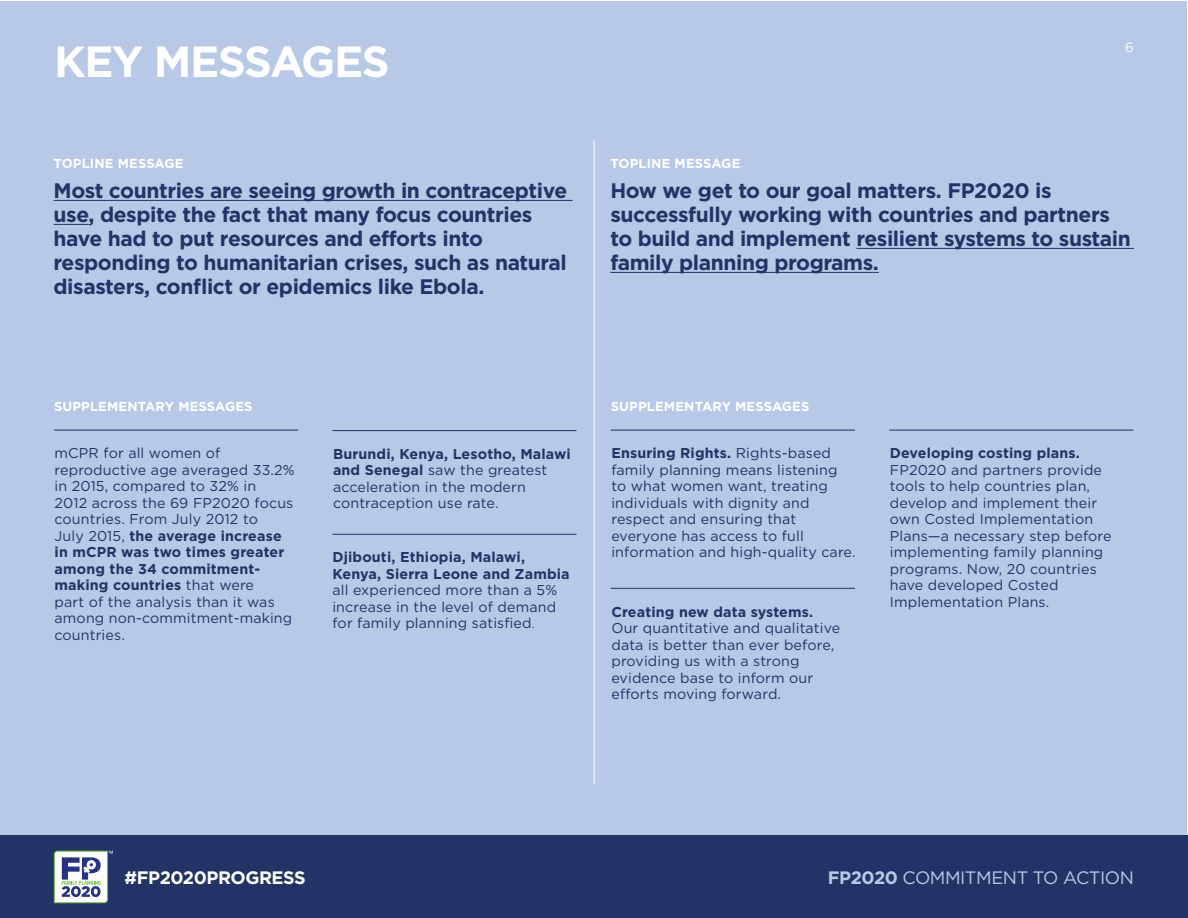
<style>
.page{position:relative;width:1188px;height:918px;background:#fff}
.page>*{position:absolute;margin:0;border:0;box-sizing:border-box;transform-origin:0 0}
.t1{font:700 43.5px "Gotham";letter-spacing:-.03em;color:#fff}
.t2{font:700 21px/24px "Gotham";letter-spacing:-.02em;color:#213465}
.t3{font:18px "Gotham";letter-spacing:-.025em;color:#b8c8e7}
.t4{font:700 18px "Gotham";letter-spacing:-.025em;color:#fff}
.t5{font:14.25px/16.5px "Gotham";letter-spacing:.01em;color:#213465}
.t6{font:700 14.25px/16.5px "Gotham";letter-spacing:.01em;color:#213465}
.t7{font:13.5px "Gotham";color:#fff}
.t8{font:700 13.05px "Gotham";letter-spacing:.01em;color:#fff}
.s1{font-weight:700}
.s2{font-size:10.5px}
</style>
<div class="page">
<div style="left:1px;top:1px;width:1186px;height:837px;background:#b8c8e7"></div>
<div style="left:0;top:836px;width:1188px;height:82px;background:#213465"></div>
<svg style="left:54px;top:851px;width:59px;height:52px;background:#acb7c4"></svg>
<hr style="left:54px;top:200px;width:519px;height:1px;background:#213465">
<hr style="left:54px;top:224px;width:35px;height:1px;background:#213465">
<hr style="left:54px;top:430px;width:244px;height:1px;background:#213465">
<hr style="left:332px;top:534px;width:245px;height:1px;background:#213465">
<hr style="left:594px;top:141px;width:1px;height:643px;background:#fff">
<hr style="left:856px;top:248px;width:278px;height:1px;background:#213465">
<hr style="left:610px;top:272px;width:269px;height:1px;background:#213465">
<hr style="left:611px;top:430px;width:244px;height:1px;background:#213465">
<hr style="left:611px;top:588px;width:244px;height:1px;background:#213465">
<hr style="left:889px;top:430px;width:244px;height:1px;background:#213465">
<hr style="left:332px;top:430px;width:245px;height:1px;background:#213465">
<h1 class="t1" style="left:54px;top:36px;width:337px">KEY MESSAGES</h1>
<p class="t8" style="left:54px;top:155px;width:131px">TOPLINE MESSAGE</p>
<p class="t2" style="left:54px;top:178px;width:515px">Most countries are seeing growth in contraceptive use, despite the fact that many focus countries have had to put resources and efforts into responding to humanitarian crises, such as natural disasters, conflict or epidemics like Ebola.</p>
<p class="t7" style="left:1125px;top:40px;width:10px">6</p>
<p class="t8" style="left:610px;top:155px;width:131px">TOPLINE MESSAGE</p>
<h2 class="t2" style="left:610px;top:178px;width:522px">How we get to our goal matters. FP2020 is successfully working with countries and partners to build and implement resilient systems to sustain family planning programs.</h2>
<p class="t8" style="left:54px;top:399px;width:200px">SUPPLEMENTARY MESSAGES</p>
<p class="t5" style="left:55px;top:445px;width:242px">mCPR for all women of reproductive age averaged 33.2% in 2015, compared to 32% in<br>2012 across the 69 FP2020 focus countries. From July 2012 to<br>July 2015, <span class="s1">the average increase in mCPR was two times greater among the 34 commitment&shy;making countries</span> that were<br>part of the analysis than it was among non-commitment-making countries.</p>
<p class="t5" style="left:333px;top:445px;width:239px"><span class="s1">Burundi, Kenya, Lesotho, Malawi and Senegal</span> saw the greatest acceleration in the modern contraception use rate.</p>
<p class="t6" style="left:332px;top:549px;width:239px">Djibouti, Ethiopia, Malawi,<br>Kenya, Sierra Leone and Zambia</p>
<p class="t5" style="left:332px;top:582px;width:226px;text-align:justify">all experienced more than a 5% increase in the level of demand for family planning satisfied<span class="s2">.</span></p>
<p class="t8" style="left:611px;top:399px;width:200px">SUPPLEMENTARY MESSAGES</p>
<p class="t5" style="left:611px;top:445px;width:246px"><span class="s1">Ensuring Rights.</span> Rights-based family planning means listening to what women want, treating individuals with dignity and respect and ensuring that everyone has access to full information and high-quality care.</p>
<p class="t6" style="left:611px;top:603px;width:203px">Creating new data systems.</p>
<p class="t5" style="left:611px;top:619px;width:230px">Our quantitative and qualitative data is better than ever before, providing us with a strong evidence base to inform our efforts moving forward.</p>
<p class="t6" style="left:890px;top:445px;width:192px">Developing costing plans.</p>
<p class="t5" style="left:890px;top:461px;width:223px">FP2020 and partners provide tools to help countries plan, develop and implement their own Costed Implementation<br>Plans—a necessary step before implementing family planning programs. Now, 20 countries have developed Costed<br>Implementation Plans.</p>
<p class="t4" style="left:125px;top:867px;width:183px">#FP2020PROGRESS</p>
<p class="t3" style="left:828px;top:868px;width:308px"><span class="s1">FP2020</span> COMMITMENT TO ACTION</p>
</div>
